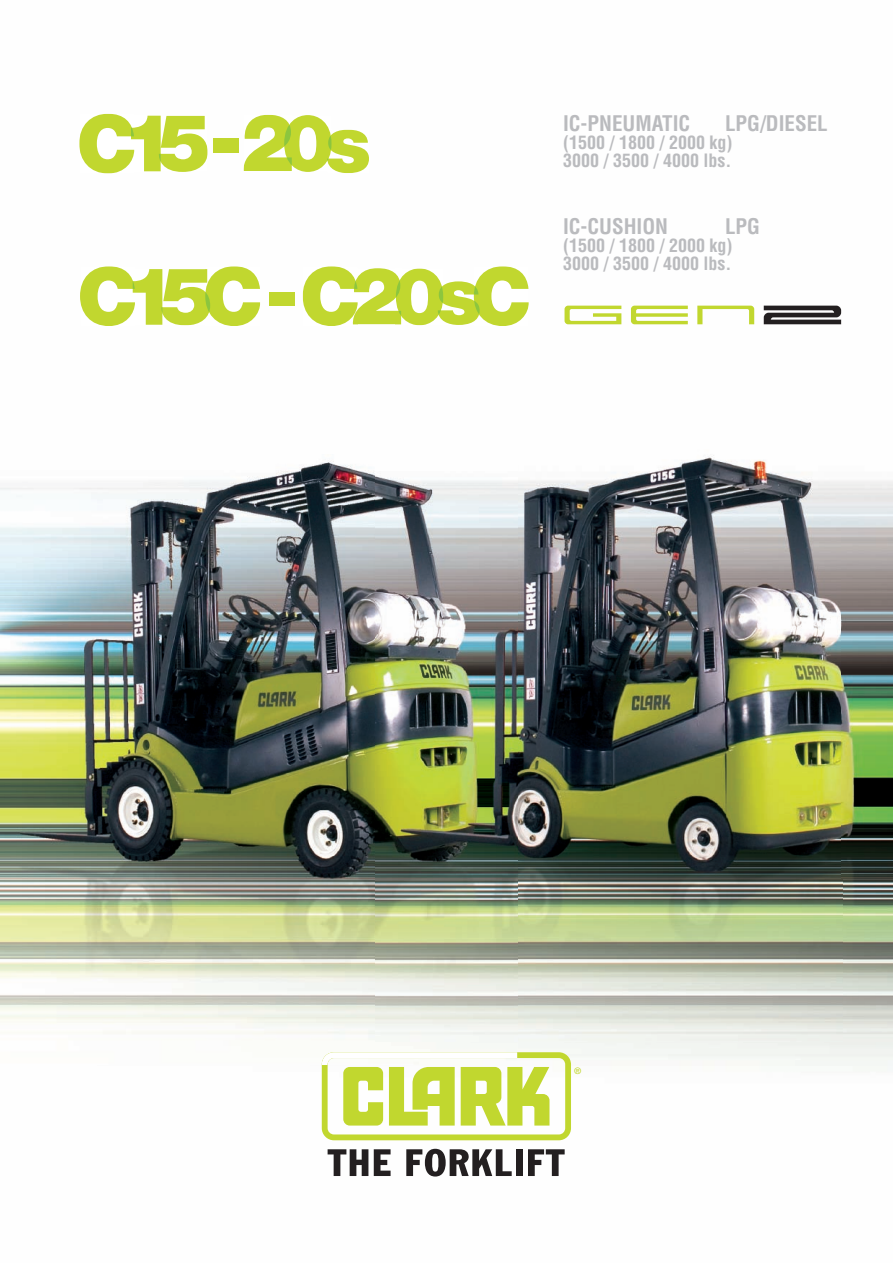
<style>
.page{position:relative;width:893px;height:1263px;background:#fff}
.page>*{position:absolute;margin:0;border:0;box-sizing:border-box;transform-origin:0 0}
.t1{font:700 condensed 21px "Helvetica";color:#babbbe}
.t2{font:700 condensed 18px/18px "Helvetica";color:#babbbe}
.t3{font:500 9px "Helvetica Neue";color:#c1d72f}
</style>
<div class="page">
<img style="left:103px;top:113px;width:790px;height:1064px">
<svg style="left:328px;top:1149px;width:40px;height:27px"></svg>
<svg style="left:374px;top:1149px;width:17px;height:27px"></svg>
<svg style="left:406px;top:1149px;width:106px;height:27px"></svg>
<div style="left:516px;top:1149px;width:7px;height:27px;background:#231f20"></div>
<svg style="left:528px;top:1149px;width:37px;height:27px"></svg>
<svg style="left:322px;top:1052px;width:249px;height:88px"></svg>
<svg style="left:564px;top:306px;width:57px;height:18px"></svg>
<svg style="left:631px;top:306px;width:57px;height:18px"></svg>
<svg style="left:697px;top:306px;width:57px;height:18px"></svg>
<svg style="left:764px;top:306px;width:77px;height:18px"></svg>
<img style="left:0;top:454px;width:376px;height:356px">
<img style="left:0;top:810px;width:413px;height:255px">
<img style="left:413px;top:1041px;width:104px;height:11px">
<img style="left:322px;top:1052px;width:195px;height:13px">
<img style="left:376px;top:449px;width:517px;height:53px">
<img style="left:517px;top:502px;width:376px;height:539px">
<img style="left:376px;top:454px;width:141px;height:587px">
<img style="left:79px;top:114px;width:55px;height:59px">
<img style="left:131px;top:116px;width:28px;height:56px">
<img style="left:131px;top:116px;width:3px;height:55px">
<img style="left:159px;top:116px;width:49px;height:56px">
<img style="left:159px;top:116px;width:2px;height:55px">
<img style="left:214px;top:139px;width:25px;height:13px">
<img style="left:327px;top:130px;width:42px;height:43px">
<img style="left:244px;top:115px;width:40px;height:56px">
<img style="left:284px;top:115px;width:47px;height:57px">
<img style="left:327px;top:130px;width:4px;height:42px">
<img style="left:284px;top:115px;width:8px;height:56px">
<img style="left:80px;top:266px;width:55px;height:60px">
<img style="left:135px;top:269px;width:26px;height:56px">
<img style="left:133px;top:269px;width:2px;height:56px">
<img style="left:161px;top:269px;width:44px;height:56px">
<img style="left:269px;top:292px;width:25px;height:13px">
<img style="left:443px;top:281px;width:31px;height:44px">
<img style="left:358px;top:268px;width:38px;height:56px">
<img style="left:396px;top:268px;width:47px;height:57px">
<img style="left:438px;top:281px;width:5px;height:44px">
<img style="left:396px;top:268px;width:5px;height:56px">
<img style="left:205px;top:266px;width:55px;height:60px">
<img style="left:205px;top:269px;width:5px;height:56px">
<img style="left:474px;top:266px;width:55px;height:60px">
<img style="left:474px;top:281px;width:6px;height:44px">
<img style="left:303px;top:266px;width:55px;height:60px">
<img style="left:353px;top:268px;width:5px;height:56px">
<p class="t1" style="left:563px;top:111px;width:129px">IC-PNEUMATIC</p>
<p class="t1" style="left:725px;top:111px;width:104px">LPG/DIESEL</p>
<p class="t2" style="left:563px;top:133px;width:171px">(1500 / 1800 / 2000 kg)<br>3000 / 3500 / 4000 lbs.</p>
<p class="t1" style="left:563px;top:214px;width:107px">IC-CUSHION</p>
<p class="t1" style="left:725px;top:214px;width:37px">LPG</p>
<p class="t2" style="left:563px;top:237px;width:171px">(1500 / 1800 / 2000 kg)<br>3000 / 3500 / 4000 lbs.</p>
<p class="t3" style="left:574px;top:1065px;width:9px">®</p>
</div>
